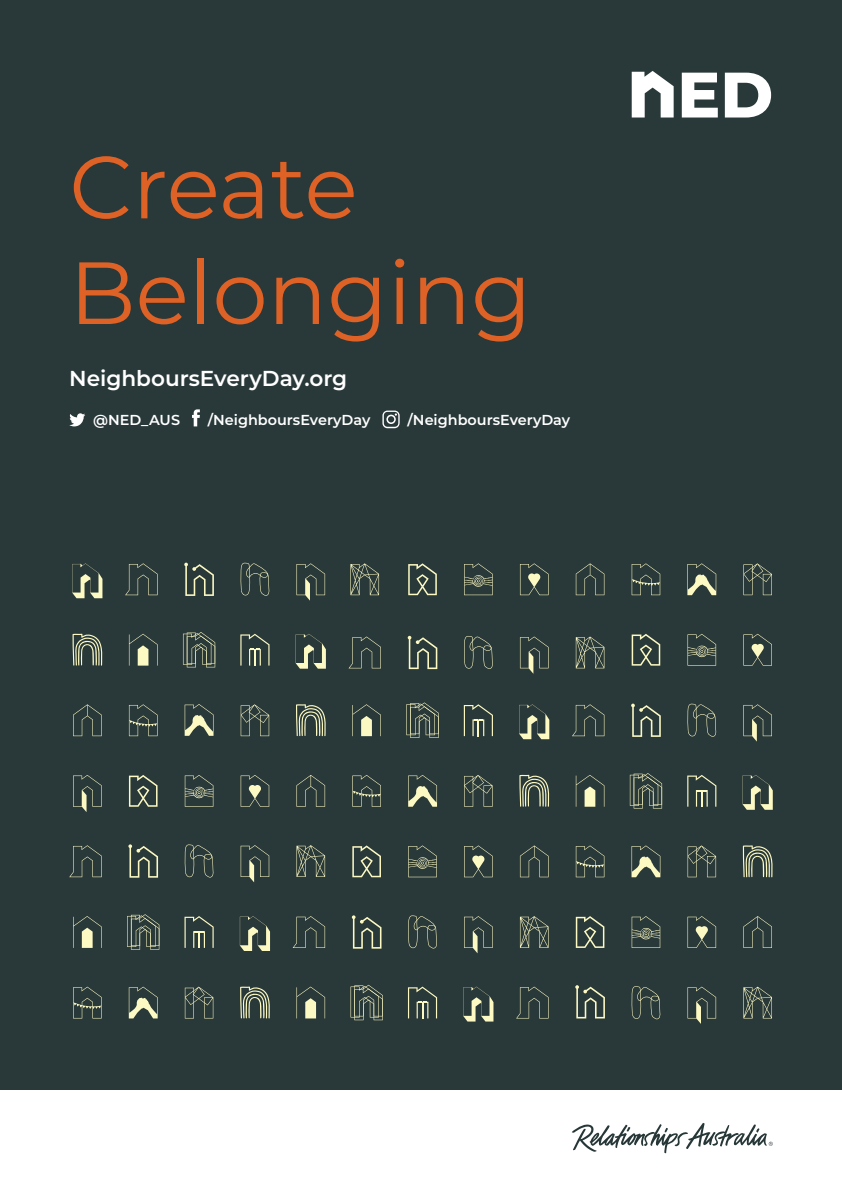
<style>
.page{position:relative;width:842px;height:1191px;background:#fff}
.page>*{position:absolute;margin:0;border:0;box-sizing:border-box;transform-origin:0 0}
.t1{font:88px/105.6px "Montserrat";color:#de6126}
.t2{font:600 21.6px "Montserrat";color:#fff}
.t3{font:600 14.4px "Montserrat";color:#fff}
</style>
<div class="page">
<div style="left:0;top:0;width:842px;height:1089px;background:#293838"></div>
<svg style="left:129px;top:634px;width:29px;height:31px"></svg>
<svg style="left:183px;top:632px;width:32px;height:35px"></svg>
<svg style="left:72px;top:563px;width:30px;height:35px"></svg>
<svg style="left:743px;top:563px;width:29px;height:32px"></svg>
<svg style="left:408px;top:563px;width:29px;height:32px"></svg>
<svg style="left:73px;top:633px;width:29px;height:32px"></svg>
<svg style="left:743px;top:845px;width:29px;height:32px"></svg>
<svg style="left:520px;top:563px;width:28px;height:32px"></svg>
<svg style="left:632px;top:563px;width:28px;height:32px"></svg>
<svg style="left:125px;top:563px;width:33px;height:32px"></svg>
<svg style="left:576px;top:563px;width:28px;height:32px"></svg>
<svg style="left:743px;top:916px;width:29px;height:32px"></svg>
<svg style="left:464px;top:563px;width:29px;height:32px"></svg>
<svg style="left:464px;top:775px;width:29px;height:31px"></svg>
<svg style="left:129px;top:775px;width:29px;height:31px"></svg>
<svg style="left:73px;top:775px;width:29px;height:37px"></svg>
<svg style="left:241px;top:775px;width:28px;height:31px"></svg>
<svg style="left:352px;top:775px;width:29px;height:31px"></svg>
<svg style="left:296px;top:775px;width:29px;height:31px"></svg>
<svg style="left:185px;top:775px;width:28px;height:31px"></svg>
<svg style="left:241px;top:704px;width:28px;height:32px"></svg>
<svg style="left:129px;top:704px;width:29px;height:32px"></svg>
<svg style="left:73px;top:704px;width:29px;height:32px"></svg>
<svg style="left:127px;top:914px;width:32px;height:35px"></svg>
<svg style="left:687px;top:845px;width:29px;height:32px"></svg>
<svg style="left:352px;top:845px;width:29px;height:32px"></svg>
<svg style="left:464px;top:845px;width:29px;height:32px"></svg>
<svg style="left:576px;top:845px;width:28px;height:32px"></svg>
<svg style="left:520px;top:845px;width:29px;height:32px"></svg>
<svg style="left:408px;top:845px;width:29px;height:32px"></svg>
<svg style="left:240px;top:634px;width:29px;height:31px"></svg>
<svg style="left:406px;top:702px;width:33px;height:36px"></svg>
<svg style="left:296px;top:634px;width:30px;height:34px"></svg>
<svg style="left:576px;top:775px;width:28px;height:31px"></svg>
<svg style="left:519px;top:775px;width:30px;height:31px"></svg>
<svg style="left:572px;top:704px;width:32px;height:32px"></svg>
<svg style="left:687px;top:775px;width:29px;height:31px"></svg>
<svg style="left:742px;top:775px;width:31px;height:35px"></svg>
<svg style="left:632px;top:634px;width:28px;height:31px"></svg>
<svg style="left:687px;top:986px;width:29px;height:38px"></svg>
<svg style="left:743px;top:634px;width:29px;height:31px"></svg>
<svg style="left:687px;top:634px;width:29px;height:31px"></svg>
<svg style="left:73px;top:916px;width:29px;height:32px"></svg>
<svg style="left:69px;top:845px;width:33px;height:32px"></svg>
<svg style="left:184px;top:916px;width:30px;height:32px"></svg>
<svg style="left:350px;top:984px;width:33px;height:36px"></svg>
<svg style="left:240px;top:916px;width:30px;height:35px"></svg>
<svg style="left:576px;top:916px;width:28px;height:32px"></svg>
<svg style="left:687px;top:916px;width:29px;height:32px"></svg>
<svg style="left:632px;top:916px;width:28px;height:32px"></svg>
<svg style="left:352px;top:704px;width:29px;height:32px"></svg>
<svg style="left:296px;top:704px;width:30px;height:32px"></svg>
<svg style="left:349px;top:636px;width:32px;height:32px"></svg>
<svg style="left:464px;top:704px;width:29px;height:32px"></svg>
<svg style="left:630px;top:773px;width:32px;height:35px"></svg>
<svg style="left:519px;top:704px;width:30px;height:35px"></svg>
<svg style="left:185px;top:986px;width:28px;height:32px"></svg>
<svg style="left:73px;top:986px;width:29px;height:32px"></svg>
<svg style="left:296px;top:986px;width:29px;height:32px"></svg>
<svg style="left:240px;top:986px;width:30px;height:32px"></svg>
<svg style="left:293px;top:916px;width:32px;height:32px"></svg>
<svg style="left:516px;top:986px;width:32px;height:32px"></svg>
<svg style="left:408px;top:986px;width:29px;height:32px"></svg>
<svg style="left:743px;top:986px;width:29px;height:32px"></svg>
<svg style="left:463px;top:986px;width:30px;height:35px"></svg>
<svg style="left:575px;top:985px;width:30px;height:33px"></svg>
<svg style="left:129px;top:986px;width:29px;height:32px"></svg>
<svg style="left:185px;top:704px;width:29px;height:32px"></svg>
<svg style="left:687px;top:563px;width:29px;height:32px"></svg>
<svg style="left:408px;top:775px;width:29px;height:31px"></svg>
<svg style="left:631px;top:845px;width:29px;height:32px"></svg>
<svg style="left:632px;top:986px;width:28px;height:33px"></svg>
<svg style="left:464px;top:916px;width:29px;height:37px"></svg>
<svg style="left:520px;top:916px;width:28px;height:32px"></svg>
<svg style="left:352px;top:915px;width:29px;height:33px"></svg>
<svg style="left:408px;top:915px;width:29px;height:33px"></svg>
<svg style="left:296px;top:563px;width:29px;height:37px"></svg>
<svg style="left:350px;top:563px;width:29px;height:32px"></svg>
<svg style="left:184px;top:562px;width:30px;height:34px"></svg>
<svg style="left:241px;top:563px;width:29px;height:33px"></svg>
<svg style="left:241px;top:845px;width:28px;height:37px"></svg>
<svg style="left:296px;top:845px;width:29px;height:32px"></svg>
<svg style="left:128px;top:844px;width:30px;height:33px"></svg>
<svg style="left:185px;top:844px;width:29px;height:33px"></svg>
<svg style="left:520px;top:636px;width:28px;height:38px"></svg>
<svg style="left:576px;top:636px;width:28px;height:32px"></svg>
<svg style="left:408px;top:636px;width:29px;height:33px"></svg>
<svg style="left:464px;top:636px;width:29px;height:33px"></svg>
<svg style="left:743px;top:704px;width:29px;height:37px"></svg>
<svg style="left:631px;top:703px;width:30px;height:34px"></svg>
<svg style="left:687px;top:703px;width:29px;height:33px"></svg>
<svg style="left:682px;top:73px;width:36px;height:44px"></svg>
<svg style="left:725px;top:73px;width:46px;height:44px"></svg>
<svg style="left:632px;top:71px;width:42px;height:46px"></svg>
<svg style="left:572px;top:1123px;width:201px;height:30px"></svg>
<svg style="left:69px;top:413px;width:16px;height:13px"></svg>
<svg style="left:192px;top:409px;width:8px;height:17px"></svg>
<svg style="left:382px;top:410px;width:18px;height:18px"></svg>
<p class="t1" style="left:69px;top:131px;width:464px">Create<br>Belonging</p>
<p class="t2" style="left:69px;top:363px;width:280px">NeighboursEveryDay.org</p>
<p class="t3" style="left:93px;top:409px;width:88px">@NED_AUS</p>
<p class="t3" style="left:208px;top:409px;width:164px">/NeighboursEveryDay</p>
<p class="t3" style="left:408px;top:409px;width:164px">/NeighboursEveryDay</p>
</div>
